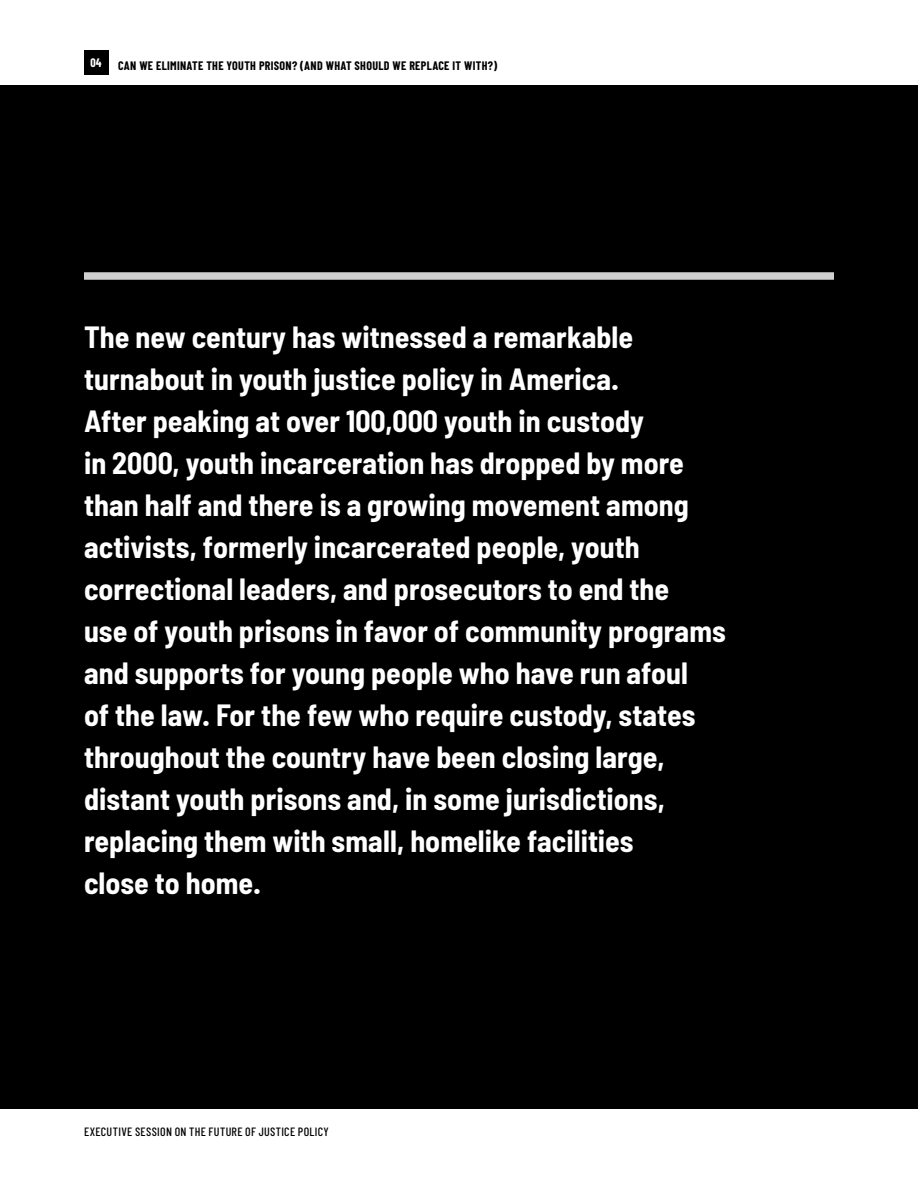
<style>
.page{position:relative;width:918px;height:1188px;background:#fff}
.page>*{position:absolute;margin:0;border:0;box-sizing:border-box;transform-origin:0 0}
.t1{font:700 semi-condensed 30px/42px "Barlow";color:#fff}
.t2{font:700 12px "Barlow Condensed";letter-spacing:.025em;color:#000}
.t3{font:500 12px "Barlow Condensed";letter-spacing:.03em;color:#000}
.t4{font:700 12px "Barlow Condensed";color:#fff}
</style>
<div class="page">
<div style="left:0;top:85px;width:918px;height:1024px;background:#000"></div>
<div style="left:84px;top:51px;width:24px;height:24px;background:#000"></div>
<div style="left:84px;top:272px;width:750px;height:8px;background:#d0d0d0"></div>
<p class="t4" style="left:90px;top:56px;width:13px">04</p>
<p class="t2" style="left:118px;top:58px;width:380px">CAN WE ELIMINATE THE YOUTH PRISON? (AND WHAT SHOULD WE REPLACE IT WITH?)</p>
<p class="t1" style="left:84px;top:315px;width:643px">The new century has witnessed a remarkable turnabout in youth justice policy in America.<br>After peaking at over 100,000 youth in custody<br>in 2000, youth incarceration has dropped by more than half and there is a growing movement among activists, formerly incarcerated people, youth correctional leaders, and prosecutors to end the<br>use of youth prisons in favor of community programs and supports for young people who have run afoul<br>of the law. For the few who require custody, states throughout the country have been closing large, distant youth prisons and, in some jurisdictions, replacing them with small, homelike facilities<br>close to home.</p>
<p class="t3" style="left:84px;top:1124px;width:246px">EXECUTIVE SESSION ON THE FUTURE OF JUSTICE POLICY</p>
</div>
